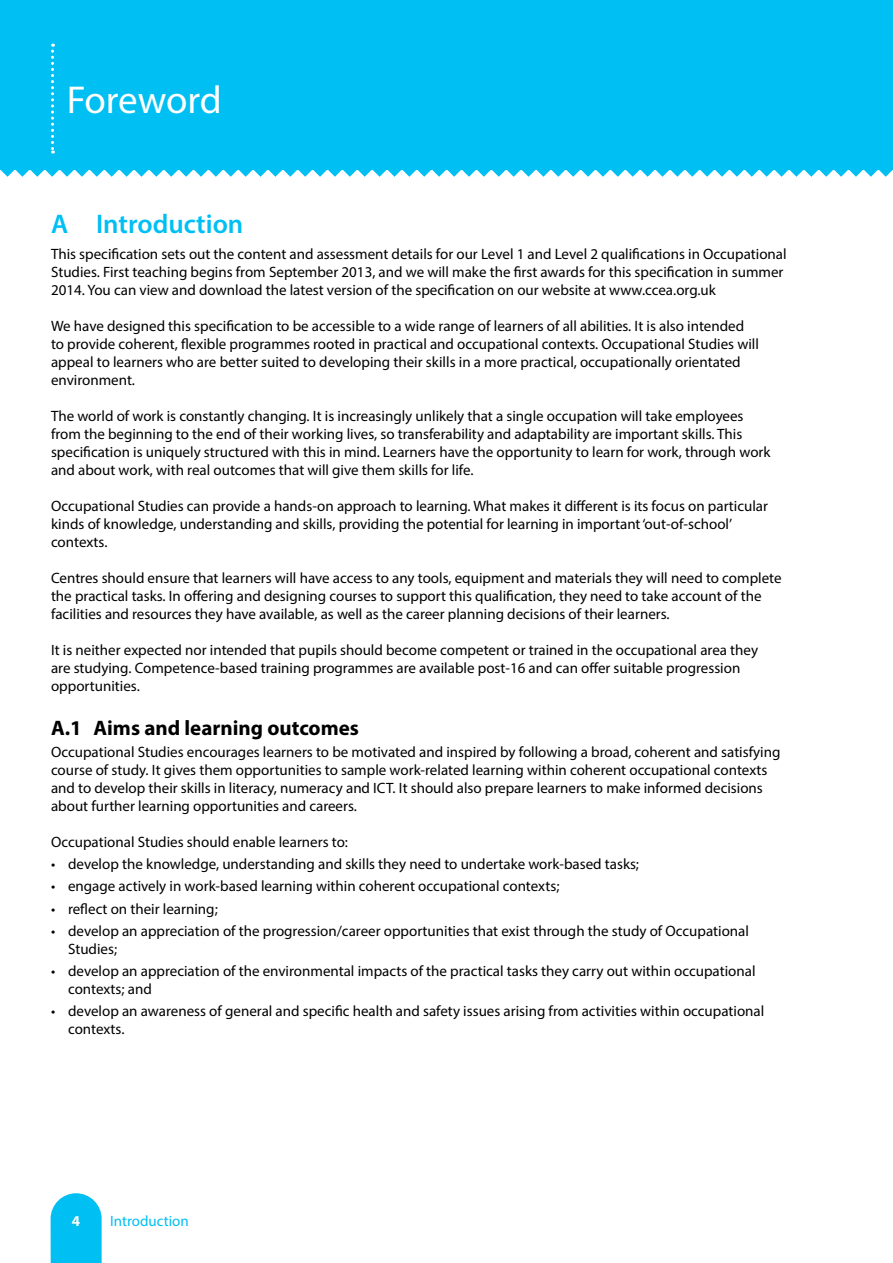
<style>
.page{position:relative;width:893px;height:1263px;background:#fff}
.page>*{position:absolute;margin:0;border:0;box-sizing:border-box;transform-origin:0 0}
.t1{font:39px "Myriad Pro";letter-spacing:-.01em;color:#fff}
.t2{font:600 27px "Myriad Pro";color:#00bff3}
.t3{font:700 21px "Myriad Pro";color:#000}
.t4{font:15px/18px "Myriad Pro";color:#000}
.t5{font:15px "Myriad Pro";color:#00bff3}
.t6{font:700 15px "Myriad Pro";color:#fff}
</style>
<div class="page">
<svg style="left:51px;top:1193px;width:51px;height:70px;background:#16c4f4"></svg>
<div style="left:0;top:0;width:893px;height:169px;background:#00bff3"></div>
<svg style="left:0;top:169px;width:893px;height:8px"></svg>
<svg style="left:51px;top:44px;width:3px;height:110px"></svg>
<h1 class="t1" style="left:67px;top:76px;width:157px">Foreword</h1>
<h2 class="t2" style="left:51px;top:207px;width:194px">A Introduction</h2>
<p class="t4" style="left:51px;top:245px;width:737px">This specification sets out the content and assessment details for our Level 1 and Level 2 qualifications in Occupational<br>Studies. First teaching begins from September 2013, and we will make the first awards for this specification in summer<br>2014. You can view and download the latest version of the specification on our website at www.ccea.org.uk</p>
<p class="t4" style="left:51px;top:317px;width:709px">We have designed this specification to be accessible to a wide range of learners of all abilities. It is also intended to provide coherent, flexible programmes rooted in practical and occupational contexts. Occupational Studies will appeal to learners who are better suited to developing their skills in a more practical, occupationally orientated environment.</p>
<p class="t4" style="left:51px;top:407px;width:721px">The world of work is constantly changing. It is increasingly unlikely that a single occupation will take employees from the beginning to the end of their working lives, so transferability and adaptability are important skills. This specification is uniquely structured with this in mind. Learners have the opportunity to learn for work, through work and about work, with real outcomes that will give them skills for life.</p>
<p class="t4" style="left:51px;top:497px;width:718px">Occupational Studies can provide a hands-on approach to learning. What makes it different is its focus on particular kinds of knowledge, understanding and skills, providing the potential for learning in important ‘out-of-school’ contexts.</p>
<p class="t4" style="left:51px;top:569px;width:732px">Centres should ensure that learners will have access to any tools, equipment and materials they will need to complete the practical tasks. In offering and designing courses to support this qualification, they need to take account of the facilities and resources they have available, as well as the career planning decisions of their learners.</p>
<p class="t4" style="left:51px;top:641px;width:709px">It is neither expected nor intended that pupils should become competent or trained in the occupational area they are studying. Competence-based training programmes are available post-16 and can offer suitable progression opportunities.</p>
<h3 class="t3" style="left:51px;top:714px;width:309px">A.1 Aims and learning outcomes</h3>
<p class="t4" style="left:51px;top:743px;width:731px">Occupational Studies encourages learners to be motivated and inspired by following a broad, coherent and satisfying course of study. It gives them opportunities to sample work-related learning within coherent occupational contexts and to develop their skills in literacy, numeracy and ICT. It should also prepare learners to make informed decisions about further learning opportunities and careers.</p>
<p class="t4" style="left:51px;top:833px;width:298px">Occupational Studies should enable learners to:</p>
<p class="t4" style="left:51px;top:855px;width:590px">• develop the knowledge, understanding and skills they need to undertake work-based tasks;</p>
<p class="t4" style="left:51px;top:877px;width:510px">• engage actively in work-based learning within coherent occupational contexts;</p>
<p class="t4" style="left:51px;top:899px;width:168px">• reflect on their learning;</p>
<p class="t4" style="left:68px;top:922px;width:682px;text-indent:-17px">• develop an appreciation of the progression/career opportunities that exist through the study of Occupational<br>Studies;</p>
<p class="t4" style="left:68px;top:962px;width:689px;text-indent:-17px">• develop an appreciation of the environmental impacts of the practical tasks they carry out within occupational contexts; and</p>
<p class="t4" style="left:68px;top:1002px;width:698px;text-indent:-17px">• develop an awareness of general and specific health and safety issues arising from activities within occupational contexts.</p>
<p class="t6" style="left:72px;top:1211px;width:10px">4</p>
<p class="t5" style="left:110px;top:1211px;width:80px">Introduction</p>
</div>
